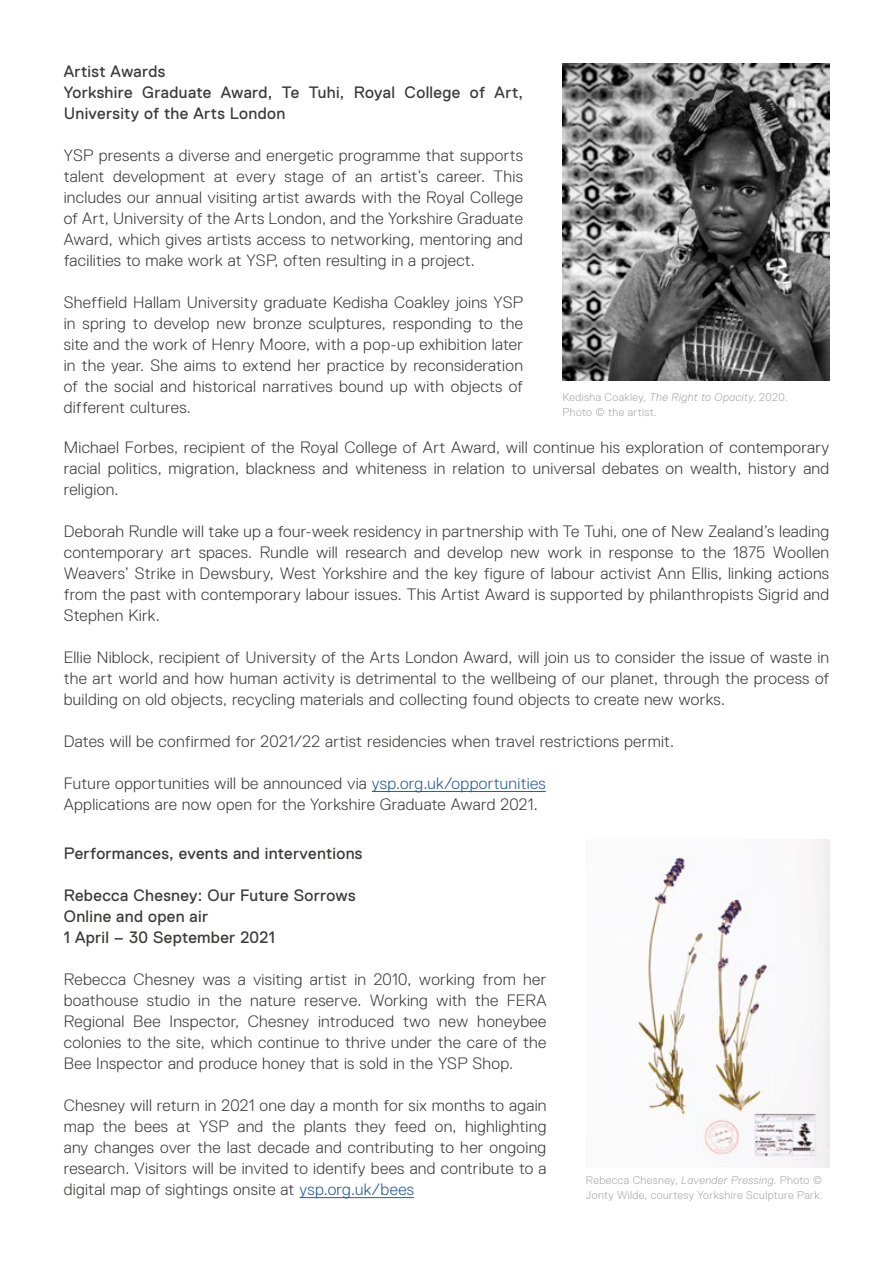
<style>
.page{position:relative;width:893px;height:1263px;background:#fff}
.page>*{position:absolute;margin:0;border:0;box-sizing:border-box;transform-origin:0 0}
.t1{font:300 16.5px/21px "Replica Std";letter-spacing:.02em;color:#3c3c3b;text-align:justify}
.t2{font:16.5px/21px "Replica Std";letter-spacing:.02em;color:#3c3c3b}
.t3{font:300 11.25px/15px "Replica Std";letter-spacing:.03em;color:#a8a8a7}
.s1{font-style:italic}
.s2{color:#275b9b}
</style>
<div class="page">
<img style="left:562px;top:64px;width:267px;height:317px">
<hr style="left:299px;top:1197px;width:115px;height:1px;background:#275b9b">
<hr style="left:372px;top:791px;width:174px;height:1px;background:#275b9b">
<img style="left:638px;top:840px;width:191px;height:327px">
<p class="t2" style="left:64px;top:61px;width:461px">Artist Awards<br>Yorkshire Graduate Award, Te Tuhi, Royal College of Art,<br>University of the Arts London</p>
<p class="t1" style="left:64px;top:145px;width:461px">YSP presents a diverse and energetic programme that supports talent development at every stage of an artist’s career. This includes our annual visiting artist awards with the Royal College of Art, University of the Arts London, and the Yorkshire Graduate Award, which gives artists access to networking, mentoring and facilities to make work at YSP, often resulting in a project.</p>
<p class="t1" style="left:64px;top:292px;width:461px">Sheffield Hallam University graduate Kedisha Coakley joins YSP in spring to develop new bronze sculptures, responding to the site and the work of Henry Moore, with a pop-up exhibition later in the year. She aims to extend her practice by reconsideration of the social and historical narratives bound up with objects of different cultures.</p>
<p class="t3" style="left:562px;top:390px;width:227px">Kedisha Coakley, <span class="s1">The Right to Opacity</span>, 2020.<br>Photo © the artist.</p>
<p class="t1" style="left:64px;top:437px;width:767px">Michael Forbes, recipient of the Royal College of Art Award, will continue his exploration of contemporary racial politics, migration, blackness and whiteness in relation to universal debates on wealth, history and religion.</p>
<p class="t1" style="left:64px;top:521px;width:767px">Deborah Rundle will take up a four-week residency in partnership with Te Tuhi, one of New Zealand’s leading contemporary art spaces. Rundle will research and develop new work in response to the 1875 Woollen Weavers’ Strike in Dewsbury, West Yorkshire and the key figure of labour activist Ann Ellis, linking actions from the past with contemporary labour issues. This Artist Award is supported by philanthropists Sigrid and Stephen Kirk.</p>
<p class="t1" style="left:64px;top:647px;width:767px">Ellie Niblock, recipient of University of the Arts London Award, will join us to consider the issue of waste in the art world and how human activity is detrimental to the wellbeing of our planet, through the process of building on old objects, recycling materials and collecting found objects to create new works.</p>
<p class="t1" style="left:64px;top:731px;width:612px">Dates will be confirmed for 2021/22 artist residencies when travel restrictions permit.</p>
<p class="t1" style="left:64px;top:773px;width:484px">Future opportunities will be announced via <span class="s2">ysp.org.uk/opportunities<br></span>Applications are now open for the Yorkshire Graduate Award 2021.</p>
<p class="t2" style="left:64px;top:843px;width:300px">Performances, events and interventions</p>
<p class="t2" style="left:64px;top:885px;width:293px">Rebecca Chesney: Our Future Sorrows<br>Online and open air<br>1 April – 30 September 2021</p>
<p class="t1" style="left:64px;top:969px;width:484px">Rebecca Chesney was a visiting artist in 2010, working from her boathouse studio in the nature reserve. Working with the FERA Regional Bee Inspector, Chesney introduced two new honeybee colonies to the site, which continue to thrive under the care of the Bee Inspector and produce honey that is sold in the YSP Shop.</p>
<p class="t1" style="left:64px;top:1095px;width:484px">Chesney will return in 2021 one day a month for six months to again map the bees at YSP and the plants they feed on, highlighting any changes over the last decade and contributing to her ongoing research. Visitors will be invited to identify bees and contribute to a digital map of sightings onsite at <span class="s2">ysp.org.uk/bees</span></p>
<p class="t3" style="left:586px;top:1172px;width:238px">Rebecca Chesney, <span class="s1">Lavender Pressing</span>. Photo ©<br>Jonty Wilde, courtesy Yorkshire Sculpture Park.</p>
</div>
